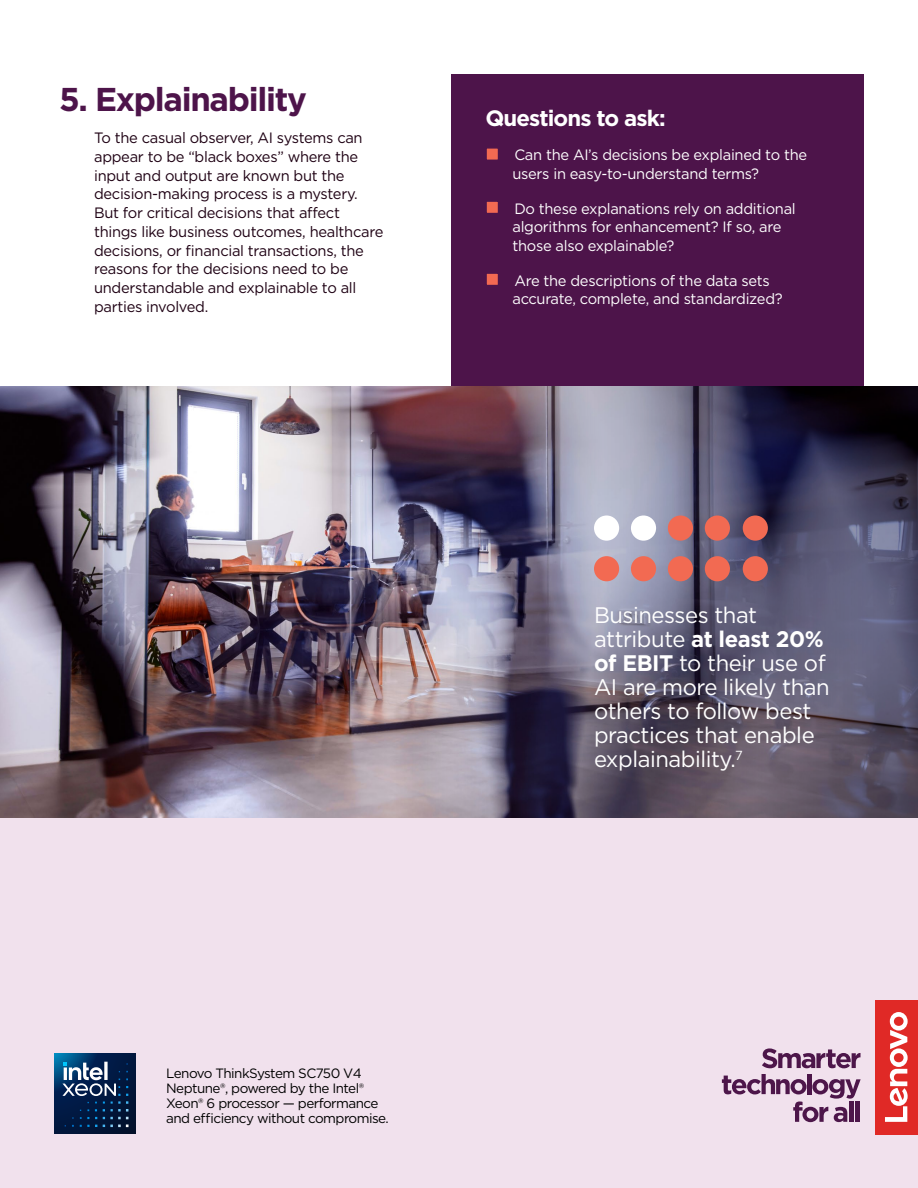
<style>
.page{position:relative;width:918px;height:1188px;background:#fff}
.page>*{position:absolute;margin:0;border:0;box-sizing:border-box;transform-origin:0 0}
.t1{font:700 33px "Gotham";letter-spacing:-.04em;color:#4d144a}
.t2{font:22.5px/24px "Gotham";letter-spacing:-.02em;color:#fff}
.t3{font:700 22.35px "Gotham";letter-spacing:-.04em;color:#fff}
.t4{font:15px/18.8px "Gotham";letter-spacing:-.02em;color:#1e0013}
.t5{font:15px/18.8px "Gotham";letter-spacing:-.02em;color:#fff}
.t6{font:13.5px/15px "Gotham";letter-spacing:-.04em;color:#000}
.s1{color:#f26a52}
.s2{font-weight:700}
</style>
<div class="page">
<div style="left:452px;top:75px;width:412px;height:343px;background:#4d144a"></div>
<img style="left:0;top:387px;width:383px;height:432px">
<img style="left:383px;top:387px;width:535px;height:432px">
<div style="left:0;top:819px;width:918px;height:369px;background:#f1e1ed"></div>
<div style="left:594px;top:515px;width:25px;height:26px;background:#fff;border-radius:50%"></div>
<div style="left:631px;top:515px;width:25px;height:26px;background:#fff;border-radius:50%"></div>
<div style="left:668px;top:515px;width:25px;height:26px;background:#f26a52;border-radius:50%"></div>
<div style="left:705px;top:515px;width:25px;height:26px;background:#f26a52;border-radius:50%"></div>
<div style="left:743px;top:515px;width:25px;height:26px;background:#f26a52;border-radius:50%"></div>
<div style="left:594px;top:556px;width:25px;height:25px;background:#f26a52;border-radius:50%"></div>
<div style="left:631px;top:556px;width:25px;height:25px;background:#f26a52;border-radius:50%"></div>
<div style="left:668px;top:556px;width:25px;height:25px;background:#f26a52;border-radius:50%"></div>
<div style="left:705px;top:556px;width:25px;height:25px;background:#f26a52;border-radius:50%"></div>
<div style="left:743px;top:556px;width:25px;height:25px;background:#f26a52;border-radius:50%"></div>
<svg style="left:55px;top:1053px;width:81px;height:81px;background:#1a395e"></svg>
<svg style="left:762px;top:1048px;width:99px;height:20px"></svg>
<svg style="left:722px;top:1074px;width:139px;height:48px"></svg>
<hr style="left:849px;top:1102px;width:4px;height:20px;background:#4d164a">
<hr style="left:855px;top:1102px;width:4px;height:20px;background:#4d164a">
<div style="left:875px;top:1000px;width:43px;height:134px;background:#e02926"></div>
<svg style="left:885px;top:1012px;width:23px;height:110px"></svg>
<h1 class="t1" style="left:59px;top:77px;width:249px">5. Explainability</h1>
<p class="t4" style="left:94px;top:128px;width:291px">To the casual observer, AI systems can appear to be “black boxes” where the input and output are known but the decision-making process is a mystery.<br>But for critical decisions that affect things like business outcomes, healthcare decisions, or financial transactions, the reasons for the decisions need to be understandable and explainable to all parties involved.</p>
<h3 class="t3" style="left:485px;top:103px;width:182px">Questions to ask:</h3>
<p class="t5" style="left:512px;top:145px;width:296px;text-indent:-27px"><span class="s1">■</span> Can the AI’s decisions be explained to the users in easy-to-understand terms?</p>
<p class="t5" style="left:512px;top:199px;width:285px;text-indent:-27px"><span class="s1">■</span> Do these explanations rely on additional algorithms for enhancement? If so, are those also explainable?</p>
<p class="t5" style="left:512px;top:271px;width:272px;text-indent:-27px"><span class="s1">■</span> Are the descriptions of the data sets accurate, complete, and standardized?</p>
<h2 class="t2" style="left:594px;top:603px;width:237px">Businesses that attribute <span class="s2">at least 20% of EBIT</span> to their use of<br>AI are more likely than others to follow best practices that enable explainability.<sup>7</sup></h2>
<p class="t6" style="left:166px;top:1066px;width:224px">Lenovo ThinkSystem SC750 V4<br>Neptune®, powered by the Intel®<br>Xeon® 6 processor — performance and efficiency without compromise.</p>
</div>
